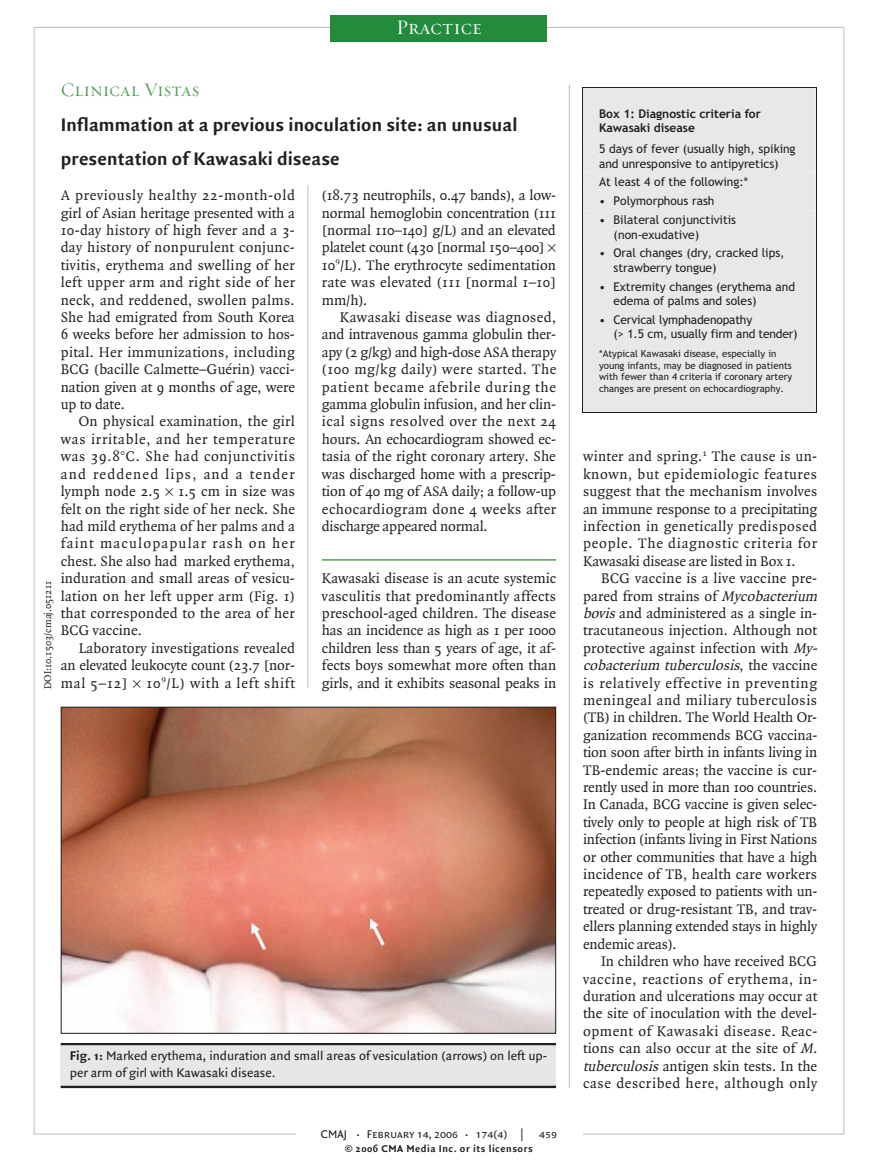
<style>
.page{position:relative;width:878px;height:1175px;background:#fff}
.page>*{position:absolute;margin:0;border:0;box-sizing:border-box;transform-origin:0 0}
.t1{font:21px "Requiem Display HTF Small Caps";letter-spacing:.005em;color:#fff}
.t2{font:700 19.5px/34.8px "Quadraat Sans";letter-spacing:.005em;color:#231f20}
.t3{font:19.5px "Requiem Display HTF Small Caps";color:#549b58}
.t4{font:15px/17.4px "Quadraat";letter-spacing:.005em;color:#231f20;text-align:justify}
.t5{font:15px "Quadraat";letter-spacing:.05em;color:#231f20}
.t6{font:13.5px/16.5px "Quadraat Sans";color:#231f20}
.t7{font:12px/14.2px "Trebuchet MSPS";color:#231f20}
.t8{font:700 12px/14.4px "Trebuchet MSPS";color:#231f20}
.t9{font:12px "Quadraat Sans Caps";color:#231f20}
.t10{font:700 10.5px "Quadraat Sans";letter-spacing:.05em;color:#231f20}
.t11{font:10.5px "Quadraat";color:#231f20}
.t12{font:9.75px/11.7px "Trebuchet MSPS";color:#231f20}
.s1{font-weight:700}
.s2{font-size:9px}
.s3{font-style:italic}
</style>
<div class="page">
<hr style="left:322px;top:559px;width:234px;height:1px;background:#549b58">
<hr style="left:569px;top:85px;width:1px;height:1003px;background:#bcbdc0">
<hr style="left:307px;top:185px;width:1px;height:503px;background:#bcbdc0">
<div style="left:331px;top:15px;width:216px;height:26px;background:#238b3c"></div>
<img style="left:63px;top:708px;width:491px;height:323px">
<div style="left:61px;top:706px;width:495px;height:327px;border:1px solid #231f20"></div>
<div style="left:61px;top:1043px;width:495px;height:45px;background:#e6e7e9"></div>
<hr style="left:61px;top:1043px;width:495px;height:2px;background:#231f20">
<hr style="left:61px;top:1085px;width:495px;height:3px;background:#231f20">
<div style="left:582px;top:87px;width:234px;height:326px;background:#e7e8e9"></div>
<h2 class="t3" style="left:61px;top:78px;width:140px">Clinical Vistas</h2>
<h1 class="t1" style="left:396px;top:15px;width:87px">Practice</h1>
<h2 class="t2" style="left:61px;top:107px;width:458px">Inflammation at a previous inoculation site: an unusual presentation of Kawasaki disease</h2>
<p class="t4" style="left:61px;top:187px;width:236px">A previously healthy 22-month-old girl of Asian heritage presented with a 10-day history of high fever and a 3- day history of nonpurulent conjunc&shy;tivitis, erythema and swelling of her left upper arm and right side of her neck, and reddened, swollen palms.<br>She had emigrated from South Korea 6 weeks before her admission to hos&shy;pital. Her immunizations, including BCG (bacille Calmette–Guérin) vacci&shy;nation given at 9 months of age, were up to date.</p>
<p class="t4" style="left:61px;top:413px;width:236px;text-indent:18px">On physical examination, the girl was irritable, and her temperature was 39.8°C. She had conjunctivitis and reddened lips, and a tender lymph node 2.5 1.5 cm in size was felt on the right side of her neck. She had mild erythema of her palms and a faint maculopapular rash on her chest. She also had marked erythema, induration and small areas of vesicu&shy;lation on her left upper arm (Fig. 1) that corresponded to the area of her BCG vaccine.</p>
<p class="t4" style="left:61px;top:639px;width:236px;text-indent:18px">Laboratory investigations revealed an elevated leukocyte count (23.7 [nor&shy;mal 5–12]</p>
<p class="t11" style="left:43px;top:688px;width:109px;rotate:-90deg">DOI:10.1503/cmaj.051211</p>
<p class="t5" style="left:146px;top:676px;width:150px">10<sup>9</sup>/L) with a left shift</p>
<p class="t4" style="left:322px;top:187px;width:236px;text-align:left">(18.73 neutrophils, 0.47 bands), a low&shy;normal hemoglobin concentration (111 [normal 110–140] g/L) and an elevated platelet count (430 [normal 150–400] 10<sup>9</sup>/L). The erythrocyte sedimentation rate was elevated (111 [normal 1–10] mm/h).</p>
<p class="t4" style="left:322px;top:309px;width:236px;text-indent:18px">Kawasaki disease was diagnosed, and intravenous gamma globulin ther&shy;apy (2 g/kg) and high-dose ASA therapy (100 mg/kg daily) were started. The patient became afebrile during the gamma globulin infusion, and her clin&shy;ical signs resolved over the next 24 hours. An echocardiogram showed ec&shy;tasia of the right coronary artery. She was discharged home with a prescrip&shy;tion of 40 mg of ASA daily; a follow-up echocardiogram done 4 weeks after discharge appeared normal.</p>
<p class="t4" style="left:322px;top:570px;width:236px">Kawasaki disease is an acute systemic vasculitis that predominantly affects preschool-aged children. The disease has an incidence as high as 1 per 1000 children less than 5 years of age, it af&shy;fects boys somewhat more often than girls, and it exhibits seasonal peaks in</p>
<p class="t6" style="left:70px;top:1048px;width:479px"><span class="s1">Fig. 1:</span> Marked erythema, induration and small areas of vesiculation (arrows) on left up&shy;per arm of girl with Kawasaki disease.</p>
<p class="t9" style="left:321px;top:1127px;width:238px">CMAJ <span class="s2">•</span> February 14, 2006 <span class="s2">•</span> 174(4) | 459</p>
<p class="t10" style="left:345px;top:1142px;width:189px">© 2006 CMA Media Inc. or its licensors</p>
<p class="t8" style="left:599px;top:107px;width:163px">Box 1: Diagnostic criteria for<br>Kawasaki disease</p>
<p class="t7" style="left:599px;top:143px;width:198px">5 days of fever (usually high, spiking and unresponsive to antipyretics)</p>
<p class="t7" style="left:599px;top:176px;width:151px">At least 4 of the following:*</p>
<p class="t7" style="left:599px;top:195px;width:117px">• Polymorphous rash</p>
<p class="t7" style="left:618px;top:214px;width:119px;text-indent:-19px">• Bilateral conjunctivitis non-exudative)</p>
<p class="t7" style="left:613px;top:247px;width:173px;text-indent:-14px">• Oral changes (dry, cracked lips, strawberry tongue)</p>
<p class="t7" style="left:613px;top:280px;width:183px;text-indent:-14px">• Extremity changes (erythema and edema of palms and soles)</p>
<p class="t7" style="left:617px;top:314px;width:181px;text-indent:-19px">• Cervical lymphadenopathy<br>&gt; 1.5 cm, usua ly firm and tender)</p>
<p class="t12" style="left:599px;top:349px;width:195px">*Atypical Kawasaki disease, especially in young infants, may be diagnosed in patients with fewer than 4 criteria if coronary artery changes are present on echocardiography.</p>
<p class="t4" style="left:583px;top:448px;width:236px">winter and spring.<sup>1</sup> The cause is un&shy;known, but epidemiologic features suggest that the mechanism involves an immune response to a precipitating infection in genetically predisposed people. The diagnostic criteria for Kawasaki disease are listed in Box 1.</p>
<p class="t4" style="left:583px;top:570px;width:239px;text-align:left;text-indent:18px">BCG vaccine is a live vaccine pre&shy;pared from strains of <span class="s3">Mycobacterium bovis</span>and administered as a single in&shy;tracutaneous injection. Although not protective against infection with <span class="s3">My&shy;cobacterium tuberculosis</span>, t h e v a c c i n e is relatively effective in preventing meningeal and miliary tuberculosis (TB) in children. The World Health Or&shy;ganization recommends BCG vaccina&shy;tion soon after birth in infants living in TB-endemic areas; the vaccine is cur&shy;rently used in more than 100 countries.<br>In Canada, BCG vaccine is given selec&shy;tively only to people at high risk of TB infection (infants living in First Nations or other communities that have a high incidence of TB, health care workers repeatedly exposed to patients with un&shy;treated or drug-resistant TB, and trav&shy;ellers planning extended stays in highly endemic areas).</p>
<p class="t4" style="left:583px;top:953px;width:239px;text-align:left;text-indent:18px">In children who have received BCG vaccine, reactions of erythema, in&shy;duration and ulcerations may occur at the site of inoculation with the devel&shy;opment of Kawasaki disease. Reac&shy;tions can also occur at the site of <span class="s3">M. tuberculosis</span>antigen skin tests. In the case described here, although only</p>
</div>
